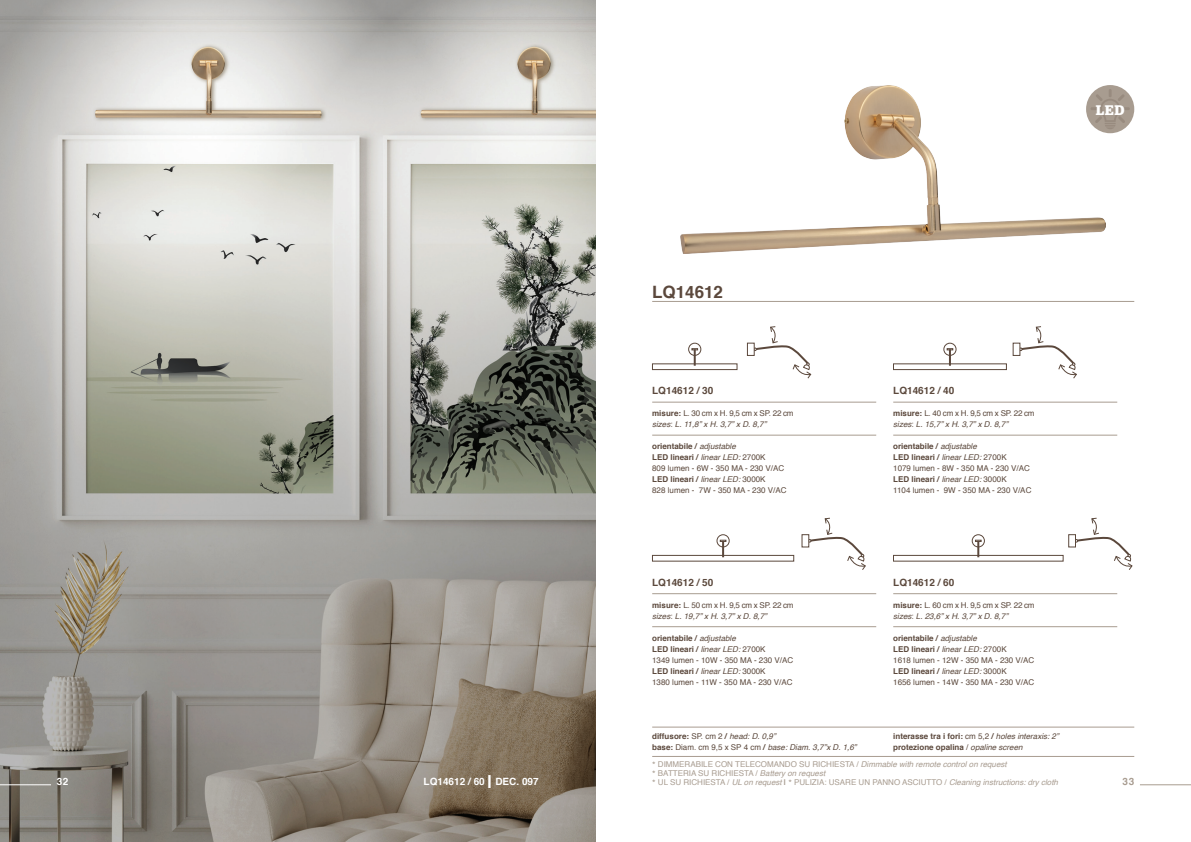
<style>
.page{position:relative;width:1191px;height:842px;background:#fff}
.page>*{position:absolute;margin:0;border:0;box-sizing:border-box;transform-origin:0 0}
.t1{font:700 17px "Helvetica";color:#5b483c}
.t2{font:700 14px "Guardian Egyp";color:#fff}
.t3{font:700 10px "Helvetica";color:#5b483c}
.t4{font:700 10px "Helvetica";color:#fff}
.t5{font:700 10px "Helvetica";color:#a89c90}
.t6{font:8px/11px "Helvetica";color:#5b483c}
.t7{font:italic 8px/11px "Helvetica";color:#5b483c}
.t8{font:8px/9px "Helvetica";color:#a89c90}
.t9{font:700 8px/11px "Helvetica";color:#5b483c}
.t10{font:italic 8px "Helvetica";color:#a89c90}
.s1{font-weight:700;font-style:normal}
.s2{font-style:normal}
.s3{font-weight:700}
.s4{font-style:italic}
.s5{font-weight:400}
.s6{font-weight:400;font-style:italic}
.s7{font-size:9px}
.s8{font-size:18px}
</style>
<div class="page">
<img style="left:0;top:0;width:595px;height:842px">
<img style="left:680px;top:85px;width:426px;height:169px">
<hr style="left:652px;top:301px;width:482px;height:1px;background:#a89c90">
<hr style="left:652px;top:402px;width:224px;height:1px;background:#a89c90">
<hr style="left:652px;top:435px;width:224px;height:1px;background:#a89c90">
<hr style="left:652px;top:593px;width:224px;height:1px;background:#a89c90">
<hr style="left:652px;top:626px;width:224px;height:1px;background:#a89c90">
<hr style="left:893px;top:402px;width:224px;height:1px;background:#a89c90">
<hr style="left:893px;top:435px;width:224px;height:1px;background:#a89c90">
<hr style="left:893px;top:593px;width:224px;height:1px;background:#a89c90">
<hr style="left:893px;top:626px;width:224px;height:1px;background:#a89c90">
<hr style="left:652px;top:727px;width:482px;height:1px;background:#a89c90">
<hr style="left:652px;top:756px;width:482px;height:1px;background:#a89c90">
<hr style="left:1140px;top:784px;width:51px;height:1px;background:#a89c90">
<hr style="left:0;top:784px;width:51px;height:1px;background:#fff">
<div style="left:688px;top:343px;width:13px;height:13px;border:1px solid #5b483c;border-radius:50%"></div>
<svg style="left:652px;top:364px;width:85px;height:6px"></svg>
<svg style="left:691px;top:348px;width:7px;height:18px"></svg>
<div style="left:747px;top:343px;width:7px;height:13px;background:#fff;border:1px solid #5b483c"></div>
<svg style="left:753px;top:326px;width:58px;height:53px"></svg>
<svg style="left:801px;top:534px;width:8px;height:13px"></svg>
<svg style="left:807px;top:518px;width:59px;height:52px"></svg>
<div style="left:1068px;top:534px;width:7px;height:13px;background:#fff;border:1px solid #5b483c"></div>
<svg style="left:1074px;top:518px;width:58px;height:52px"></svg>
<div style="left:1013px;top:343px;width:7px;height:13px;background:#fff;border:1px solid #5b483c"></div>
<svg style="left:1018px;top:326px;width:59px;height:53px"></svg>
<svg style="left:944px;top:343px;width:12px;height:12px"></svg>
<div style="left:943px;top:343px;width:13px;height:13px;border:1px solid #5b483c;border-radius:50%"></div>
<svg style="left:893px;top:364px;width:113px;height:6px"></svg>
<svg style="left:947px;top:348px;width:6px;height:18px"></svg>
<svg style="left:717px;top:535px;width:12px;height:12px"></svg>
<div style="left:716px;top:534px;width:13px;height:13px;border:1px solid #5b483c;border-radius:50%"></div>
<svg style="left:652px;top:555px;width:142px;height:6px"></svg>
<svg style="left:720px;top:540px;width:6px;height:17px"></svg>
<svg style="left:972px;top:535px;width:12px;height:12px"></svg>
<div style="left:972px;top:534px;width:12px;height:13px;border:1px solid #5b483c;border-radius:50%"></div>
<svg style="left:893px;top:555px;width:170px;height:6px"></svg>
<svg style="left:975px;top:540px;width:6px;height:17px"></svg>
<div style="left:1086px;top:85px;width:48px;height:48px;background:#a89c90;border-radius:50%"></div>
<svg style="left:1090px;top:89px;width:40px;height:40px"></svg>
<h2 class="t2" style="left:1095px;top:99px;width:30px">LED</h2>
<h1 class="t1" style="left:652px;top:278px;width:72px">LQ14612</h1>
<p class="t3" style="left:652px;top:383px;width:63px">LQ14612 / 30</p>
<p class="t7" style="left:652px;top:408px;width:143px"><span class="s1">misure:</span> <span class="s2">L. 30 cm x H. 9,5 cm x SP. 22 cm </span>sizes<span class="s2">:</span> L. 11,8” x H. 3,7” x D. 8,7”</p>
<p class="t6" style="left:652px;top:441px;width:136px"><span class="s3">orientabile /</span> <span class="s4">adjustable<br></span><span class="s3">LED lineari /</span> <span class="s4">linear LED:</span> 2700K<br>809 lumen - 6W - 350 MA - 230 V/AC<br><span class="s3">LED lineari /</span> <span class="s4">linear LED:</span> 3000K<br>828 lumen - 7W - 350 MA - 230 V/AC</p>
<p class="t3" style="left:652px;top:574px;width:63px">LQ14612 / 50</p>
<p class="t7" style="left:652px;top:600px;width:143px"><span class="s1">misure:</span> <span class="s2">L. 50 cm x H. 9,5 cm x SP. 22 cm </span>sizes<span class="s2">:</span> L. 19,7” x H. 3,7” x D. 8,7”</p>
<p class="t6" style="left:652px;top:633px;width:142px"><span class="s3">orientabile /</span> <span class="s4">adjustable<br></span><span class="s3">LED lineari /</span> <span class="s4">linear LED:</span> 2700K<br>1349 lumen - 10W - 350 MA - 230 V/AC<br><span class="s3">LED lineari /</span> <span class="s4">linear LED:</span> 3000K<br>1380 lumen - 11W - 350 MA - 230 V/AC</p>
<p class="t3" style="left:893px;top:383px;width:63px">LQ14612 / 40</p>
<p class="t7" style="left:893px;top:408px;width:143px"><span class="s1">misure:</span> <span class="s2">L. 40 cm x H. 9,5 cm x SP. 22 cm </span>sizes<span class="s2">:</span> L. 15,7” x H. 3,7” x D. 8,7”</p>
<p class="t6" style="left:893px;top:441px;width:140px"><span class="s3">orientabile /</span> <span class="s4">adjustable<br></span><span class="s3">LED lineari /</span> <span class="s4">linear LED:</span> 2700K<br>1079 lumen - 8W - 350 MA - 230 V/AC<br><span class="s3">LED lineari /</span> <span class="s4">linear LED:</span> 3000K<br>1104 lumen - 9W - 350 MA - 230 V/AC</p>
<p class="t3" style="left:893px;top:574px;width:63px">LQ14612 / 60</p>
<p class="t7" style="left:893px;top:600px;width:143px"><span class="s1">misure:</span> <span class="s2">L. 60 cm x H. 9,5 cm x SP. 22 cm </span>sizes<span class="s2">:</span> L. 23,6” x H. 3,7” x D. 8,7”</p>
<p class="t6" style="left:893px;top:633px;width:142px"><span class="s3">orientabile /</span> <span class="s4">adjustable<br></span><span class="s3">LED lineari /</span> <span class="s4">linear LED:</span> 2700K<br>1618 lumen - 12W - 350 MA - 230 V/AC<br><span class="s3">LED lineari /</span> <span class="s4">linear LED:</span> 3000K<br>1656 lumen - 14W - 350 MA - 230 V/AC</p>
<p class="t7" style="left:652px;top:731px;width:206px"><span class="s1">diffusore:</span> <span class="s2">SP. cm 2</span> <span class="s1">/</span> head: D. 0,9”<br><span class="s1">base:</span> <span class="s2">Diam. cm 9,5 x SP 4 cm</span> <span class="s1">/</span> base: Diam. 3,7”x D. 1,6”</p>
<p class="t9" style="left:893px;top:731px;width:167px">interasse tra i fori: <span class="s5">cm 5,2</span> / <span class="s6">holes interaxis: 2” </span>protezione opalina <span class="s5">/</span> <span class="s6">opaline screen</span></p>
<p class="t8" style="left:652px;top:760px;width:356px"><span class="s7">*</span> DIMMERABILE CON TELECOMANDO SU RICHIESTA / <span class="s4">Dimmable with remote control on request </span><span class="s7">*</span> Batteria</p>
<p class="t8" style="left:652px;top:769px;width:175px;text-indent:46px">su ric hie sta / <span class="s4">Battery on request </span><span class="s7">*</span> UL su ric hiesta / <span class="s4">UL on request</span> <span class="s3">|</span> <span class="s7">*</span> puli</p>
<p class="t4" style="left:57px;top:774px;width:13px">32</p>
<p class="t4" style="left:423px;top:774px;width:117px">LQ14612 / 60 <span class="s8">|</span> DEC. 097</p>
<p class="t5" style="left:1122px;top:774px;width:13px">33</p>
<p class="t8" style="left:812px;top:778px;width:35px">zia: usare</p>
<p class="t8" style="left:858px;top:778px;width:21px">un panno</p>
<p class="t8" style="left:902px;top:778px;width:17px">asciutto</p>
<p class="t10" style="left:944px;top:776px;width:115px"><span class="s2">/</span> Cleaning instructions: dry cloth</p>
</div>
